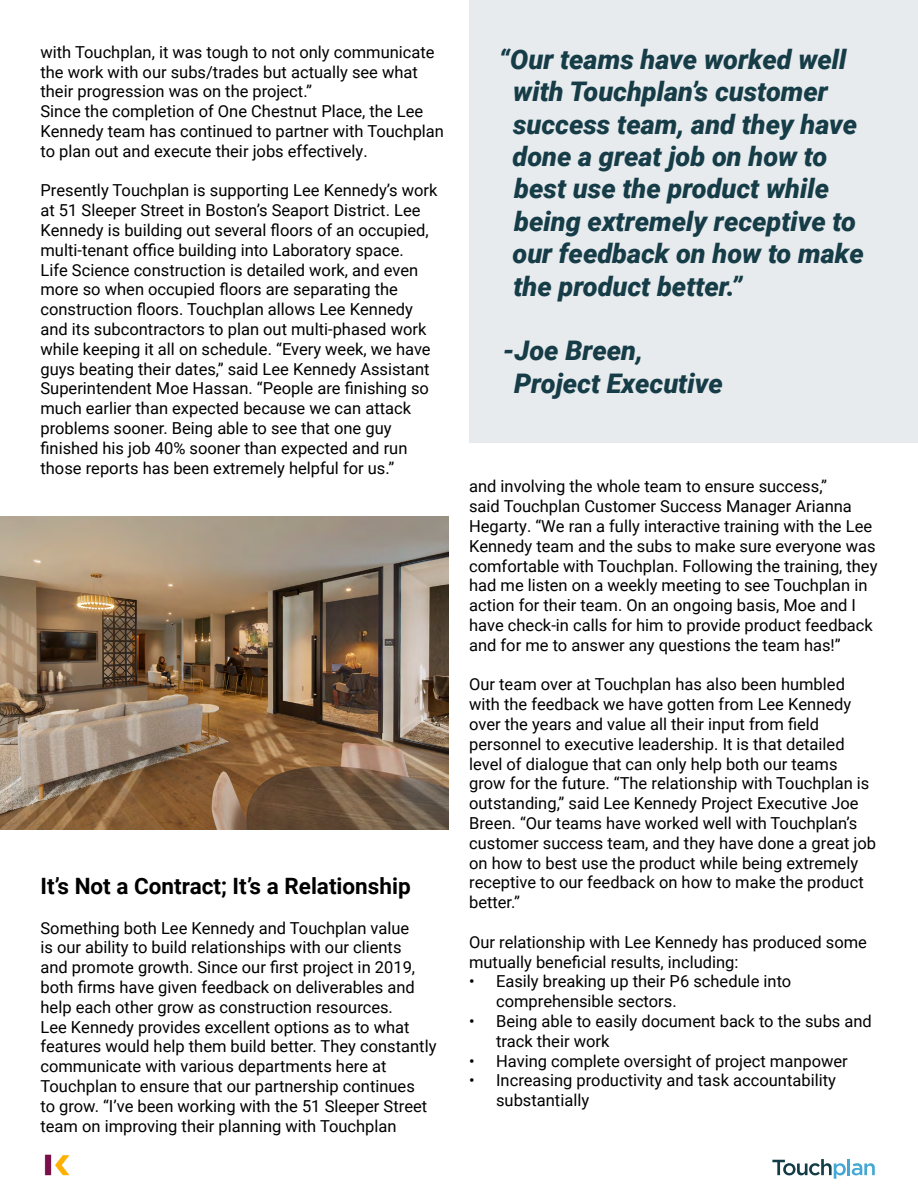
<style>
.page{position:relative;width:918px;height:1188px;background:#fff}
.page>*{position:absolute;margin:0;border:0;box-sizing:border-box;transform-origin:0 0}
.t1{font:italic 900 27px/32.4px "Roboto";color:#153c47}
.t2{font:700 22.5px "Roboto";color:#000}
.t3{font:16.5px/19.8px "Roboto";color:#000}
</style>
<div class="page">
<div style="left:469px;top:0;width:449px;height:443px;background:#e7ebed"></div>
<img style="left:0;top:516px;width:448px;height:313px">
<svg style="left:772px;top:1159px;width:103px;height:20px"></svg>
<img style="left:44px;top:1154px;width:26px;height:22px">
<p class="t3" style="left:40px;top:41px;width:405px">with Touchplan, it was tough to not only communicate the work with our subs/trades but actually see what their progression was on the project.”<br>Since the completion of One Chestnut Place, the Lee Kennedy team has continued to partner with Touchplan to plan out and execute their jobs effectively.</p>
<p class="t3" style="left:40px;top:180px;width:399px">Presently Touchplan is supporting Lee Kennedy’s work at 51 Sleeper Street in Boston’s Seaport District. Lee Kennedy is building out several floors of an occupied, multi-tenant office building into Laboratory space.<br>Life Science construction is detailed work, and even more so when occupied floors are separating the construction floors. Touchplan allows Lee Kennedy and its subcontractors to plan out multi-phased work while keeping it all on schedule. “Every week, we have guys beating their dates,” said Lee Kennedy Assistant Superintendent Moe Hassan. “People are finishing so much earlier than expected because we can attack problems sooner. Being able to see that one guy finished his job 40% sooner than expected and run those reports has been extremely helpful for us.”</p>
<h2 class="t2" style="left:40px;top:870px;width:372px">It’s Not a Contract; It’s a Relationship</h2>
<p class="t3" style="left:40px;top:917px;width:397px">Something both Lee Kennedy and Touchplan value<br>is our ability to build relationships with our clients<br>and promote growth. Since our first project in 2019, both firms have given feedback on deliverables and help each other grow as construction resources.<br>Lee Kennedy provides excellent options as to what features would help them build better. They constantly communicate with various departments here at Touchplan to ensure that our partnership continues<br>to grow. “I’ve been working with the 51 Sleeper Street team on improving their planning with Touchplan</p>
<h1 class="t1" style="left:513px;top:42px;width:353px;text-indent:-14px">“Our teams have worked well with Touchplan’s customer success team, and they have done a great job on how to best use the product while being extremely receptive to our feedback on how to make the product better.”</h1>
<h1 class="t1" style="left:514px;top:334px;width:210px;text-indent:-11px">-Joe Breen,<br>Project Executive</h1>
<p class="t3" style="left:469px;top:476px;width:410px">and involving the whole team to ensure success,”<br>said Touchplan Customer Success Manager Arianna Hegarty. “We ran a fully interactive training with the Lee Kennedy team and the subs to make sure everyone was comfortable with Touchplan. Following the training, they had me listen on a weekly meeting to see Touchplan in action for their team. On an ongoing basis, Moe and I have check-in calls for him to provide product feedback and for me to answer any questions the team has!”</p>
<p class="t3" style="left:469px;top:674px;width:409px">Our team over at Touchplan has also been humbled with the feedback we have gotten from Lee Kennedy over the years and value all their input from field personnel to executive leadership. It is that detailed level of dialogue that can only help both our teams grow for the future. “The relationship with Touchplan is outstanding,” said Lee Kennedy Project Executive Joe Breen. “Our teams have worked well with Touchplan’s customer success team, and they have done a great job on how to best use the product while being extremely receptive to our feedback on how to make the product better.”</p>
<p class="t3" style="left:469px;top:932px;width:399px">Our relationship with Lee Kennedy has produced some mutually beneficial results, including:</p>
<p class="t3" style="left:496px;top:971px;width:297px;text-indent:-27px">• Easily breaking up their P6 schedule into comprehensible sectors.</p>
<p class="t3" style="left:496px;top:1011px;width:377px;text-indent:-27px">• Being able to easily document back to the subs and track their work</p>
<p class="t3" style="left:469px;top:1050px;width:380px">• Having complete oversight of project manpower</p>
<p class="t3" style="left:496px;top:1070px;width:341px;text-indent:-27px">• Increasing productivity and task accountability substantially</p>
</div>
